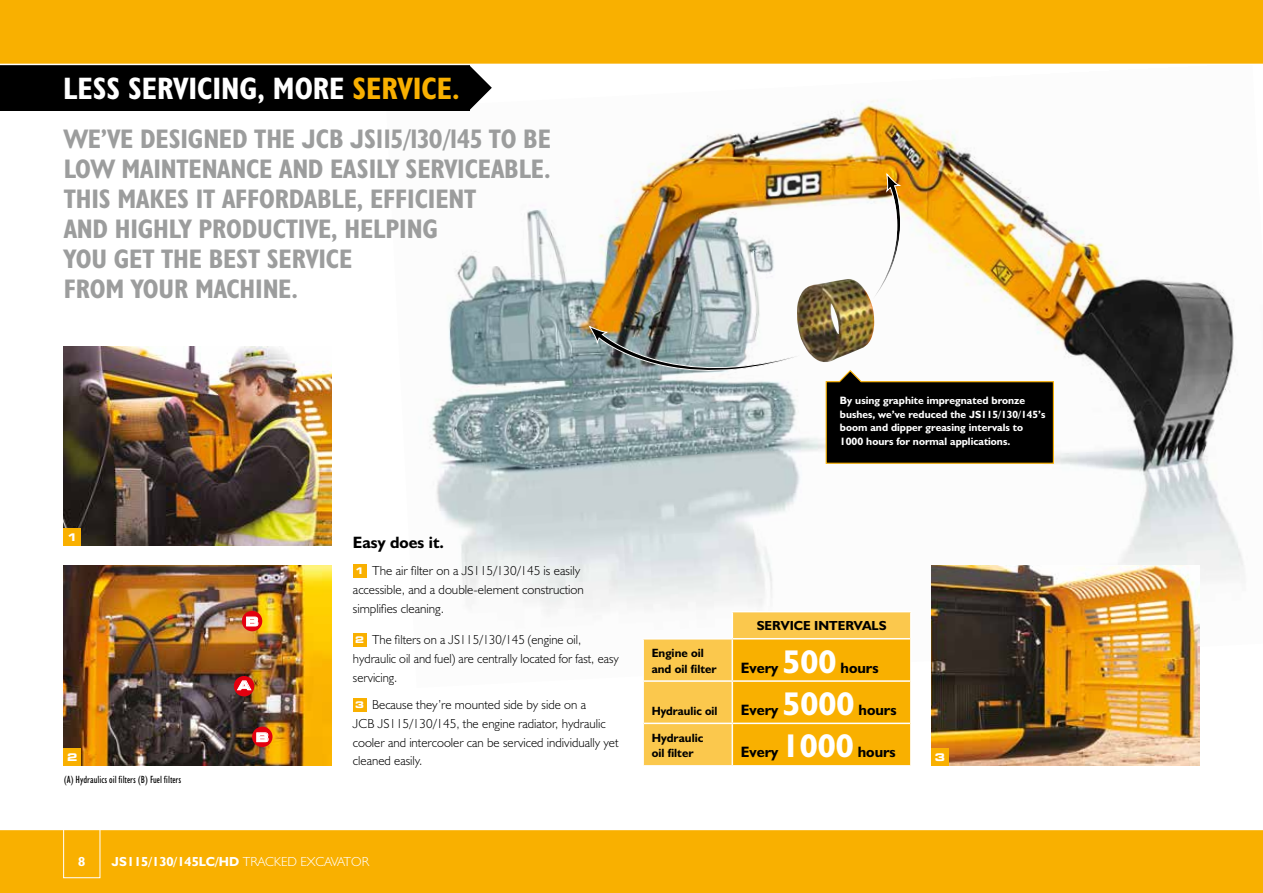
<style>
.page{position:relative;width:1263px;height:893px;background:#fff}
.page>*{position:absolute;margin:0;border:0;box-sizing:border-box;transform-origin:0 0}
.t1{font:31.2px "JCB Bold Condensed";color:#fff}
.t2{font:27px/30px "JCB Bold Condensed";letter-spacing:-.005em;color:#9c9d9d}
.t3{font:16.5px "JCB Bold";color:#000}
.t4{font:15px "JCB Bold";color:#000}
.t5{font:13.2px/18.8px "JCB Light";color:#000}
.t6{font:13.2px "JCB Bold";color:#fff}
.t7{font:13.2px "JCB Bold";color:#000}
.t8{font:700 expanded 12.3px "Square 721 BT";color:#fff}
.t9{font:12px/15px "JCB Bold";color:#000}
.t10{font:10.8px/13.8px "JCB Bold";color:#fff}
.t11{font:10.5px "JCB Roman Condensed";color:#000}
.t12{font:700 expanded 10.5px "Square 721 BT";color:#fff}
.s1{color:#f9b000}
.s2{font-size:10.5px}
.s3{font-family:"Square 721 BT";font-weight:700;font-stretch:expanded;font-size:9.15px;color:#fff}
.s4{font-family:"JCB Light"}
.s5{font-size:33px;color:#fff}
</style>
<div class="page">
<img style="left:429px;top:99px;width:815px;height:589px">
<svg style="left:469px;top:65px;width:23px;height:45px"></svg>
<div style="left:0;top:54px;width:469px;height:57px;background:#000"></div>
<div style="left:0;top:829px;width:1263px;height:64px;background:#f9b000"></div>
<hr style="left:0;top:829px;width:1263px;height:1px;background:#fff">
<div style="left:0;top:0;width:1263px;height:64px;background:#f9b000"></div>
<hr style="left:0;top:64px;width:1263px;height:1px;background:#fff">
<div style="left:353px;top:564px;width:13px;height:13px;background:#f9b000"></div>
<div style="left:353px;top:633px;width:13px;height:13px;background:#f9b000"></div>
<div style="left:353px;top:698px;width:13px;height:13px;background:#f9b000"></div>
<img style="left:589px;top:173px;width:465px;height:291px">
<svg style="left:643px;top:612px;width:267px;height:153px;background:#f9be2e"></svg>
<hr style="left:731px;top:612px;width:2px;height:26px;background:#fff">
<hr style="left:731px;top:639px;width:2px;height:41px;background:#fff">
<hr style="left:731px;top:682px;width:2px;height:41px;background:#fff">
<hr style="left:731px;top:724px;width:2px;height:41px;background:#fff">
<hr style="left:642px;top:638px;width:90px;height:1px;background:#fff">
<hr style="left:732px;top:638px;width:178px;height:1px;background:#fff">
<hr style="left:644px;top:680px;width:88px;height:2px;background:#fff">
<hr style="left:732px;top:680px;width:178px;height:2px;background:#fff">
<hr style="left:644px;top:723px;width:88px;height:1px;background:#fff">
<hr style="left:732px;top:723px;width:178px;height:1px;background:#fff">
<hr style="left:642px;top:639px;width:2px;height:42px;background:#fff">
<hr style="left:642px;top:681px;width:2px;height:42px;background:#fff">
<hr style="left:642px;top:723px;width:2px;height:42px;background:#fff">
<hr style="left:731px;top:611px;width:181px;height:1px;background:#fff">
<hr style="left:910px;top:612px;width:2px;height:27px;background:#fff">
<hr style="left:910px;top:639px;width:2px;height:42px;background:#fff">
<hr style="left:910px;top:681px;width:2px;height:42px;background:#fff">
<div style="left:63px;top:829px;width:37px;height:49px;border:1px solid #fff"></div>
<img style="left:64px;top:346px;width:268px;height:200px">
<div style="left:64px;top:529px;width:17px;height:17px;background:#f9b000"></div>
<img style="left:64px;top:566px;width:268px;height:199px">
<div style="left:64px;top:748px;width:17px;height:17px;background:#f9b000"></div>
<div style="left:234px;top:676px;width:20px;height:20px;background:#e3000f;border-radius:50%"></div>
<svg style="left:237px;top:680px;width:15px;height:11px"></svg>
<div style="left:242px;top:611px;width:20px;height:20px;background:#e3000f;border-radius:50%"></div>
<svg style="left:246px;top:616px;width:12px;height:10px"></svg>
<div style="left:252px;top:727px;width:20px;height:20px;background:#e3000f;border-radius:50%"></div>
<svg style="left:256px;top:732px;width:13px;height:10px"></svg>
<img style="left:931px;top:566px;width:268px;height:199px">
<div style="left:931px;top:748px;width:17px;height:17px;background:#f9b000"></div>
<h1 class="t1" style="left:63px;top:69px;width:398px">LESS SERVICING, MORE <span class="s1">SERVICE.</span></h1>
<h2 class="t2" style="left:64px;top:123px;width:489px">WE’VE DESIGNED THE JCB JS115/130/145 TO BE<br>LOW MAINTENANCE AND EASILY SERVICEABLE.<br>THIS MAKES IT AFFORDABLE, EFFICIENT<br>AND HIGHLY PRODUCTIVE, HELPING<br>YOU GET THE BEST SERVICE<br>FROM YOUR MACHINE.</h2>
<p class="t10" style="left:840px;top:393px;width:207px">By using graphite impregnated bronze bushes, we’ve reduced the <span class="s2">JS115/130/145</span>’s boom and dipper greasing intervals to 1000 hours for normal applications.</p>
<p class="t12" style="left:67px;top:531px;width:12px">1</p>
<p class="t12" style="left:67px;top:751px;width:12px">2</p>
<p class="t11" style="left:64px;top:773px;width:119px">(A) Hydraulics oil filters (B) Fuel filters</p>
<p class="t8" style="left:246px;top:614px;width:14px">B</p>
<p class="t8" style="left:238px;top:678px;width:15px">A</p>
<p class="t8" style="left:256px;top:730px;width:14px">B</p>
<p class="t3" style="left:353px;top:532px;width:93px">Easy does it.</p>
<p class="t5" style="left:353px;top:561px;width:232px"><span class="s3">1</span> The air filter on a JS115/130/145 is easily accessible, and a double-element construction simplifies cleaning.</p>
<p class="t5" style="left:353px;top:630px;width:267px"><span class="s3">2</span> The filters on a JS115/130/145 (engine oil, hydraulic oil and fuel) are centrally located for fast, easy servicing.</p>
<p class="t5" style="left:353px;top:695px;width:267px"><span class="s3">3</span> Because they’re mounted side by side on a<br>JCB JS115/130/145, the engine radiator, hydraulic cooler and intercooler can be serviced individually yet cleaned easily.</p>
<p class="t6" style="left:78px;top:853px;width:9px">8</p>
<p class="t6" style="left:112px;top:853px;width:259px">JS115/130/145LC/HD <span class="s4">TRACKED EXCAVATOR</span></p>
<p class="t7" style="left:757px;top:617px;width:131px">SERVICE INTERVALS</p>
<p class="t9" style="left:652px;top:646px;width:66px">Engine oil and oil filter</p>
<p class="t4" style="left:741px;top:658px;width:139px">Every <span class="s5">500</span> hours</p>
<p class="t9" style="left:652px;top:703px;width:67px">Hydraulic oil</p>
<p class="t4" style="left:741px;top:700px;width:157px">Every <span class="s5">5000</span> hours</p>
<p class="t9" style="left:652px;top:730px;width:53px">Hydraulic oil filter</p>
<p class="t4" style="left:741px;top:743px;width:156px">Every <span class="s5">1000</span> hours</p>
<p class="t12" style="left:935px;top:751px;width:12px">3</p>
</div>
